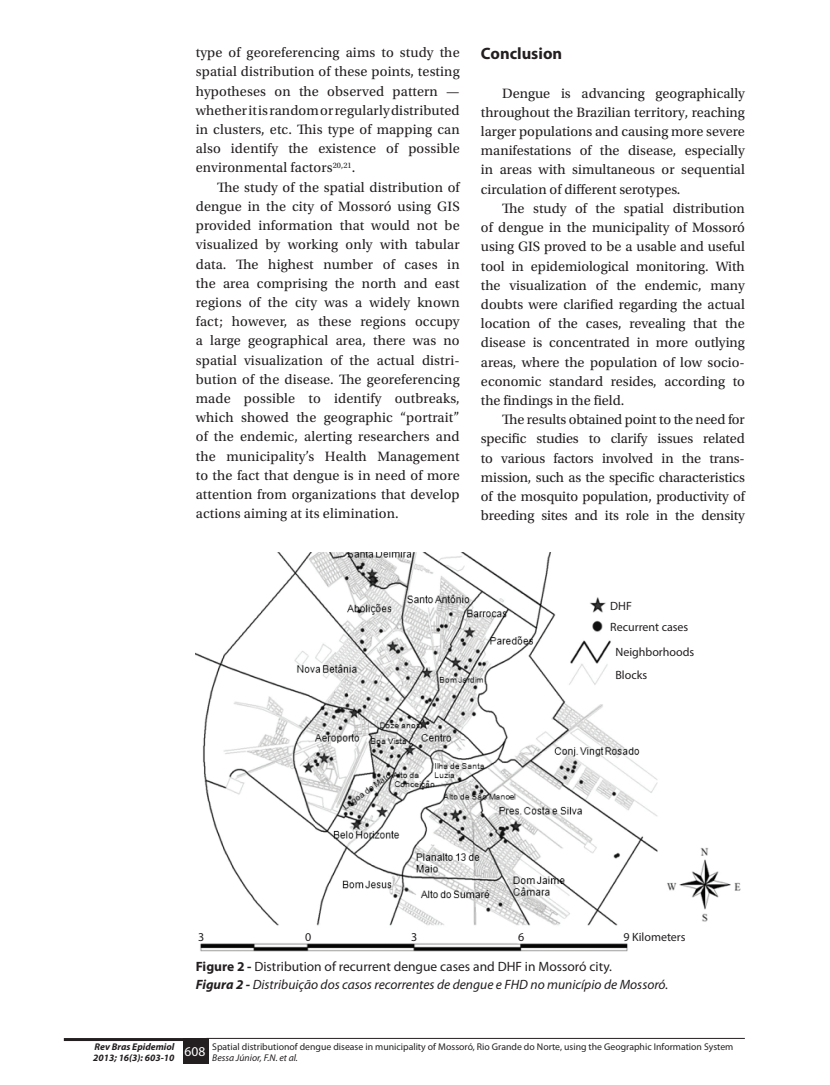
<style>
.page{position:relative;width:830px;height:1085px;background:#fff}
.page>*{position:absolute;margin:0;border:0;box-sizing:border-box;transform-origin:0 0}
._07_1_Sub_1{font:700 16.5px "Myriad Pro";color:#231f20}
._08_1_Texto{font:14.25px/19.2px "Utopia Std";color:#231f20;text-align:justify}
._09_2_Tabela_Figura{font:italic 13.5px "Myriad Pro";color:#231f20}
._09_1_Tabela_Figura{font:13.5px "Myriad Pro";color:#231f20}
.t1{font:13.5px "Myriad Pro";color:#fff}
.t2{font:12px/20.2px "Myriad Pro";color:#231f20}
.t3{font:9.75px "Myriad Pro";color:#231f20}
.t4{font:italic 700 9.75px/11.7px "Myriad Pro";color:#231f20}
.t5{font:italic 9.75px "Myriad Pro";color:#231f20}
.s1{font-weight:700}
</style>
<div class="page">
<hr style="left:206px;top:1037px;width:538px;height:1px;background:#231f20">
<hr style="left:64px;top:1037px;width:145px;height:3px;background:#231f20">
<div style="left:183px;top:1037px;width:26px;height:25px;background:#231f20"></div>
<img style="left:196px;top:552px;width:545px;height:400px">
<p class="_08_1_Texto" style="left:196px;top:43px;width:265px">type of georeferencing aims to study the spatial distribution of these points, testing hypotheses on the observed pattern — whether it is random or regularly distributed in clusters, etc. This type of mapping can also identify the existence of possible environmental factors<sup>20,21</sup>.</p>
<p class="_08_1_Texto" style="left:196px;top:178px;width:265px;text-indent:21px">The study of the spatial distribution of dengue in the city of Mossoró using GIS provided information that would not be visualized by working only with tabular data. The highest number of cases in the area comprising the north and east regions of the city was a widely known fact; however, as these regions occupy a large geographical area, there was no spatial visualization of the actual distri&shy;bution of the disease. The georeferencing made possible to identify outbreaks, which showed the geographic “portrait” of the endemic, alerting researchers and the municipality’s Health Management to the fact that dengue is in need of more attention from organizations that develop actions aiming at its elimination.</p>
<p class="_07_1_Sub_1" style="left:480px;top:43px;width:83px">Conclusion</p>
<p class="_08_1_Texto" style="left:480px;top:84px;width:265px;text-indent:21px">Dengue is advancing geographically throughout the Brazilian territory, reaching larger populations and causing more severe manifestations of the disease, especially in areas with simultaneous or sequential circulation of different serotypes.</p>
<p class="_08_1_Texto" style="left:480px;top:199px;width:265px;text-indent:21px">The study of the spatial distribution of dengue in the municipality of Mossoró using GIS proved to be a usable and useful tool in epidemiological monitoring. With the visualization of the endemic, many doubts were clarified regarding the actual location of the cases, revealing that the disease is concentrated in more outlying areas, where the population of low socio&shy;economic standard resides, according to the findings in the field.</p>
<p class="_08_1_Texto" style="left:480px;top:410px;width:265px;text-indent:21px">The results obtained point to the need for specific studies to clarify issues related to various factors involved in the trans&shy;mission, such as the specific characteristics of the mosquito population, productivity of breeding sites and its role in the density</p>
<p class="t2" style="left:610px;top:596px;width:80px">DHF<br>Recurrent cases</p>
<p class="t2" style="left:615px;top:640px;width:80px;line-height:22.6px">Neighborhoods<br>Blocks</p>
<p class="t2" style="left:198px;top:926px;width:8px">3</p>
<p class="t2" style="left:305px;top:926px;width:8px">0</p>
<p class="t2" style="left:411px;top:926px;width:8px">3</p>
<p class="t2" style="left:518px;top:926px;width:8px">6</p>
<p class="t2" style="left:623px;top:926px;width:64px">9 Kilometers</p>
<p class="_09_1_Tabela_Figura" style="left:196px;top:957px;width:417px"><span class="s1">Figure 2 -</span> Distribution of recurrent dengue cases and DHF in Mossoró city.</p>
<p class="_09_2_Tabela_Figura" style="left:196px;top:975px;width:474px"><span class="s1">Figura 2 -</span> Distribuição dos casos recorrentes de dengue e FHD no município de Mossoró.</p>
<p class="t4" style="left:93px;top:1040px;width:83px">Rev Bras Epidemiol<br>2013; 16(3): 603-10</p>
<p class="t1" style="left:184px;top:1043px;width:22px">608</p>
<p class="t3" style="left:212px;top:1040px;width:522px">Spatial distributionof dengue disease in municipality of Mossoró, Rio Grande do Norte, using the Geographic Information System</p>
<p class="t5" style="left:212px;top:1051px;width:87px">Bessa Júnior, F.N. et al.</p>
</div>
